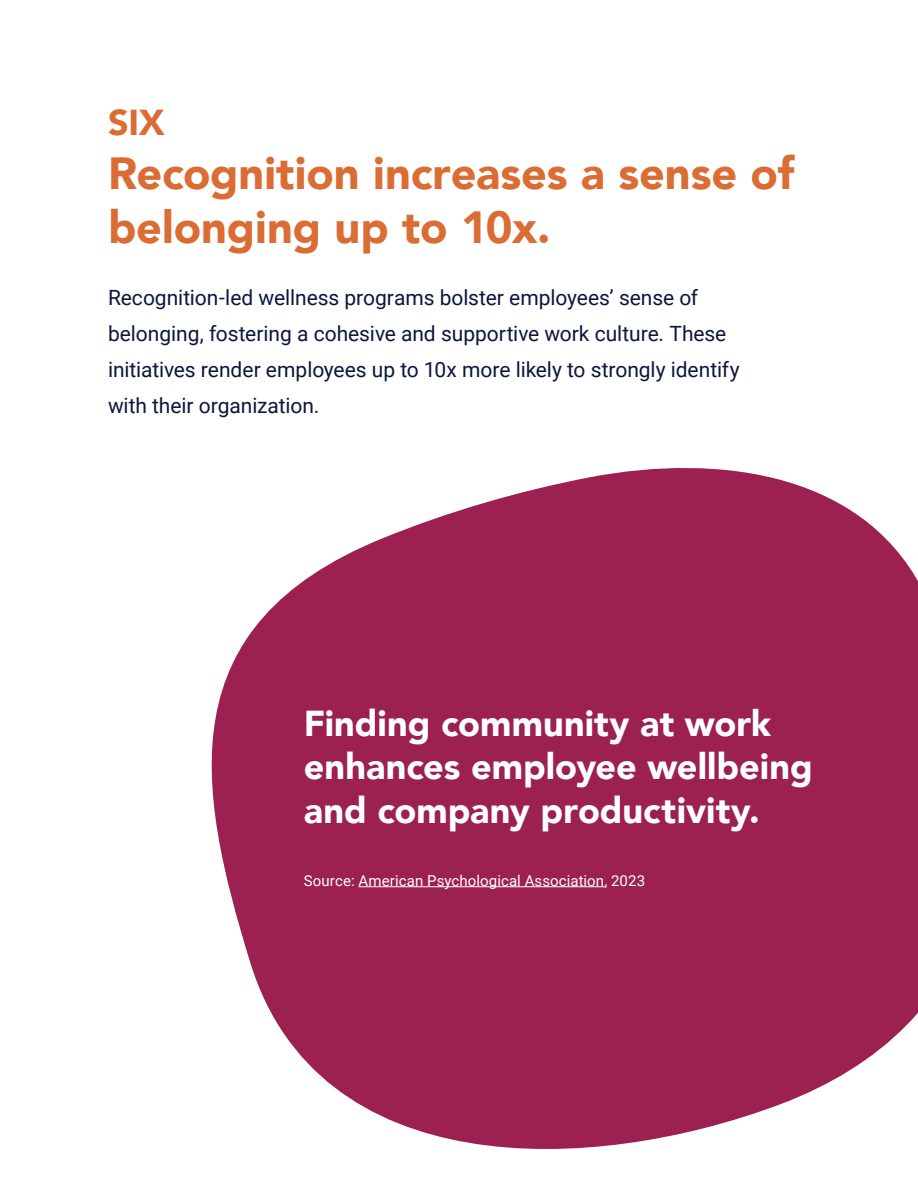
<style>
.page{position:relative;width:918px;height:1188px;background:#fff}
.page>*{position:absolute;margin:0;border:0;box-sizing:border-box;transform-origin:0 0}
.t1{font:900 45px/54px "Avenir LT Com";color:#db6c33}
.t2{font:900 36px/43.5px "Avenir LT Com";color:#fff}
.t3{font:900 36px "Avenir LT Com";color:#db6c33}
.t4{font:900 30px/45px "Avenir LT Com";letter-spacing:.005em;color:#fff}
.t5{font:21px/36px "Roboto";letter-spacing:-.005em;color:#0d173d}
.t6{font:15px "Roboto";letter-spacing:.005em;color:#fff}
</style>
<div class="page">
<svg style="left:211px;top:468px;width:707px;height:681px;fill:#9c2050"></svg>
<hr style="left:358px;top:886px;width:247px;height:1px;background:#fff">
<h2 class="t3" style="left:108px;top:101px;width:58px">SIX</h2>
<h1 class="t1" style="left:108px;top:147px;width:688px">Recognition increases a sense of belonging up to 10x.</h1>
<p class="t5" style="left:108px;top:279px;width:633px">Recognition-led wellness programs bolster employees’ sense of belonging, fostering a cohesive and supportive work culture. These initiatives render employees up to 10x more likely to strongly identify with their organization.</p>
<h2 class="t2" style="left:304px;top:701px;width:511px">Finding community at work enhances employee wellbeing and company productivity.</h2>
<h3 class="t4" style="left:425px;top:702px;width:382px">Flexibility can increase productivity, engagement, and other crucial KPIs.</h3>
<p class="t6" style="left:304px;top:870px;width:343px">Source: American Psychological Association, 2023</p>
</div>
